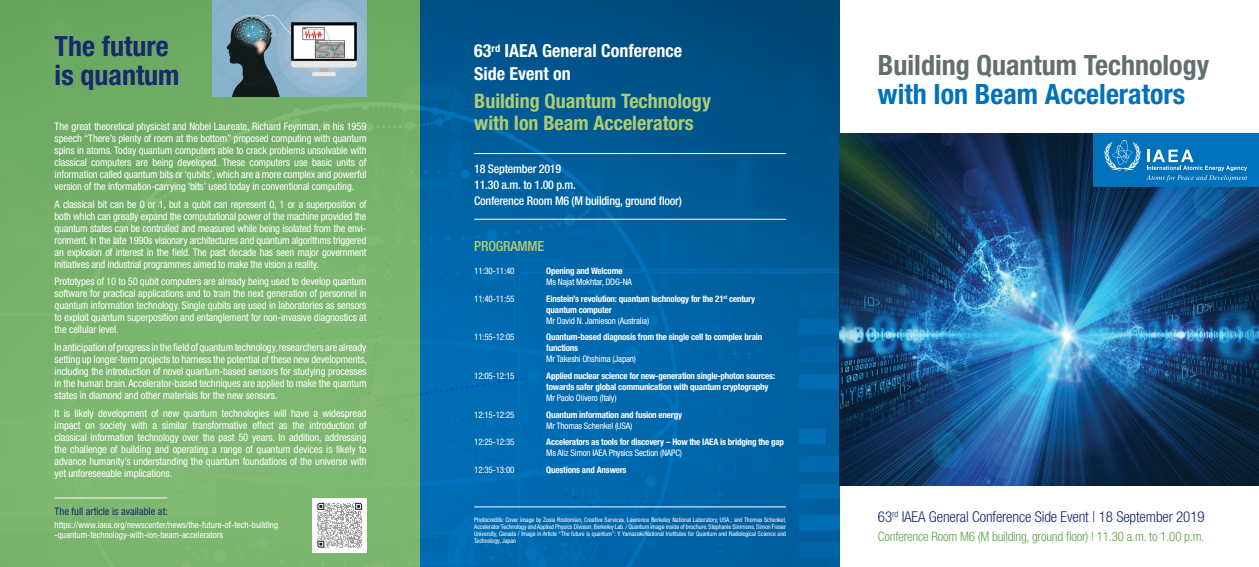
<style>
.page{position:relative;width:1259px;height:567px;background:#fff}
.page>*{position:absolute;margin:0;border:0;box-sizing:border-box;transform-origin:0 0}
.t1{font:700 condensed 28px/29px "Helvetica Neue LT Std";color:#626f6f}
.t2{font:700 condensed 28px/29px "Helvetica Neue LT Std";color:#17296f}
.t3{font:700 condensed 20px/22px "Helvetica Neue LT Std";color:#afcc73}
.t4{font:700 condensed 18px "Helvetica Neue LT Std";color:#fff}
.t5{font:300 condensed 15px "Helvetica Neue LT Std";letter-spacing:-.01em;color:#17296f}
.t6{font:500 condensed 14px "Helvetica Neue LT Std";letter-spacing:-.015em;color:#afcc73}
.t7{font:300 condensed 13px "Helvetica Neue LT Std";letter-spacing:-.015em;color:#59a445}
.t8{font:500 condensed 12px "Helvetica Neue LT Std";letter-spacing:-.02em;color:#fff}
.t9{font:condensed 10.5px/12px "Helvetica Neue LT Std";letter-spacing:-.01em;color:#fff;text-align:justify}
.t10{font:condensed 10.5px "Helvetica Neue LT Std";color:#17296f}
.t11{font:700 condensed 9px/11px "Helvetica Neue LT Std";letter-spacing:-.02em;color:#fff}
.t12{font:condensed 9px "Helvetica Neue LT Std";letter-spacing:-.02em;color:#fff}
.t13{font:condensed 9px/10px "Helvetica Neue LT Std";color:#fff}
.t14{font:condensed 6.3px/7px "Helvetica Neue LT Std";letter-spacing:-.01em;color:#fff;text-align:justify}
.s1{font-weight:400}
.s2{color:#0072bc}
</style>
<div class="page">
<div style="left:0;top:0;width:420px;height:567px;background:linear-gradient(to bottom,#6daa64,#82bb74)"></div>
<svg style="left:420px;top:0;width:419px;height:567px;background:#00609f"></svg>
<img style="left:839px;top:133px;width:420px;height:353px">
<div style="left:1093px;top:133px;width:166px;height:54px;background:#0072bc"></div>
<svg style="left:1104px;top:140px;width:36px;height:32px"></svg>
<svg style="left:1146px;top:150px;width:101px;height:31px"></svg>
<img style="left:213px;top:0;width:153px;height:96px">
<hr style="left:474px;top:507px;width:312px;height:1px;background:#fff">
<hr style="left:474px;top:153px;width:312px;height:1px;background:#fff">
<hr style="left:474px;top:219px;width:312px;height:1px;background:#fff">
<hr style="left:55px;top:498px;width:112px;height:1px;background:#fffef4">
<div style="left:312px;top:498px;width:55px;height:55px;background:#fff"></div>
<svg style="left:317px;top:503px;width:45px;height:45px"></svg>
<p class="t2" style="left:55px;top:31px;width:126px">The future is quantum</p>
<p class="t9" style="left:55px;top:120px;width:313px">The great theoretical physicist and Nobel Laureate, Richard Feynman, in his 1959 speech “There’s plenty of room at the bottom” proposed computing with quantum spins in atoms. Today quantum computers able to crack problems unsolvable with classical computers are being developed. These computers use basic units of information called quantum bits or ‘qubits’, which are a more complex and powerful version of the information-carrying ‘bits’ used today in conventional computing.</p>
<p class="t9" style="left:55px;top:198px;width:313px">A classical bit can be 0 or 1, but a qubit can represent 0, 1 or a superposition of both which can greatly expand the computational power of the machine provided the quantum states can be controlled and measured while being isolated from the envi&shy;ronment. In the late 1990s visionary architectures and quantum algorithms triggered an explosion of interest in the field. The past decade has seen major government initiatives and industrial programmes aimed to make the vision a reality.</p>
<p class="t9" style="left:55px;top:276px;width:313px">Prototypes of 10 to 50 qubit computers are already being used to develop quantum software for practical applications and to train the next generation of personnel in quantum information technology. Single qubits are used in laboratories as sensors to exploit quantum superposition and entanglement for non-invasive diagnostics at the cellular level.</p>
<p class="t9" style="left:55px;top:341px;width:314px">In anticipation of progress in the field of quantum technology, researchers are already setting up longer-term projects to harness the potential of these new developments, including the introduction of novel quantum-based sensors for studying processes in the human brain. Accelerator-based techniques are applied to make the quantum states in diamond and other materials for the new sensors.</p>
<p class="t9" style="left:55px;top:407px;width:313px">It is likely development of new quantum technologies will have a widespread impact on society with a similar transformative effect as the introduction of classical information technology over the past 50 years. In addition, addressing the challenge of building and operating a range of quantum devices is likely to advance humanity’s understanding the quantum foundations of the universe with yet unforeseeable implications.</p>
<p class="t10" style="left:55px;top:505px;width:115px">The full article is available at:</p>
<p class="t13" style="left:55px;top:520px;width:225px">https://www.iaea.org/newscenter/news/the-future-of-tech-building -quantum-technology-with-ion-beam-accelerators</p>
<p class="t14" style="left:474px;top:517px;width:314px">Photocredits: Cover image by Zosia Rostomian, Creative Services, Lawrence Berkeley National Laboratory, USA.; and Thomas Schenkel, Accelerator Technology and Applied Physics Division, Berkeley Lab. / Quantum image inside of brochure: Stephanie Simmons, Simon Fraser University, Canada / Image in Article “The future is quantum”: Y. Yamazaki/National Institutes for Quantum and Radiological Science and Technology, Japan</p>
<p class="t4" style="left:474px;top:40px;width:209px">63<sup>rd</sup> IAEA General Conference</p>
<p class="t4" style="left:474px;top:63px;width:98px">Side Event on</p>
<p class="t3" style="left:474px;top:90px;width:238px">Building Quantum Technology with Ion Beam Accelerators</p>
<p class="t8" style="left:474px;top:162px;width:88px">18 September 2019</p>
<p class="t8" style="left:474px;top:178px;width:103px">11.30 a.m. to 1.00 p.m.</p>
<p class="t8" style="left:474px;top:194px;width:209px">Conference Room M6 (M building, ground floor)</p>
<p class="t6" style="left:474px;top:238px;width:71px">PROGRAMME</p>
<p class="t12" style="left:474px;top:266px;width:42px">11:30-11:40</p>
<p class="t11" style="left:546px;top:265px;width:78px">Opening and Welcome</p>
<p class="t12" style="left:546px;top:277px;width:87px">Ms Najat Mokhtar, DDG-NA</p>
<p class="t12" style="left:474px;top:293px;width:42px">11:40-11:55</p>
<p class="t11" style="left:546px;top:293px;width:210px">Einstein’s revolution: quantum technology for the 21<sup>st</sup> century quantum computer</p>
<p class="t12" style="left:546px;top:315px;width:104px">Mr David N. Jamieson (Australia)</p>
<p class="t12" style="left:474px;top:332px;width:42px">11:55-12:05</p>
<p class="t11" style="left:546px;top:331px;width:218px">Quantum-based diagnosis from the single cell to complex brain functions</p>
<p class="t12" style="left:546px;top:354px;width:91px">Mr Takeshi Ohshima (Japan)</p>
<p class="t12" style="left:474px;top:371px;width:42px">12:05-12:15</p>
<p class="t11" style="left:546px;top:370px;width:230px">Applied nuclear science for new-generation single-photon sources: towards safer global communication with quantum cryptography</p>
<p class="t12" style="left:546px;top:393px;width:72px">Mr Paolo Olivero (Italy)</p>
<p class="t12" style="left:474px;top:409px;width:42px">12:15-12:25</p>
<p class="t11" style="left:546px;top:409px;width:137px">Quantum information and fusion energy</p>
<p class="t12" style="left:546px;top:420px;width:87px">Mr Thomas Schenkel (USA)</p>
<p class="t12" style="left:474px;top:437px;width:42px">12:25-12:35</p>
<p class="t11" style="left:546px;top:437px;width:239px">Accelerators as tools for discovery – How the IAEA is bridging the gap<br><span class="s1">Ms Aliz Simon IAEA Physics Section (NAPC)</span></p>
<p class="t12" style="left:474px;top:465px;width:42px">12:35-13:00</p>
<p class="t11" style="left:546px;top:464px;width:82px">Questions and Answers</p>
<p class="t1" style="left:878px;top:50px;width:333px">Building Quantum Technology <span class="s2">with Ion Beam Accelerators</span></p>
<p class="t5" style="left:878px;top:508px;width:328px">63<sup>rd</sup> IAEA General Conference Side Event | 18 September 2019</p>
<p class="t7" style="left:878px;top:529px;width:328px">Conference Room M6 (M building, ground floor) | 11.30 a.m. to 1.00 p.m.</p>
</div>
